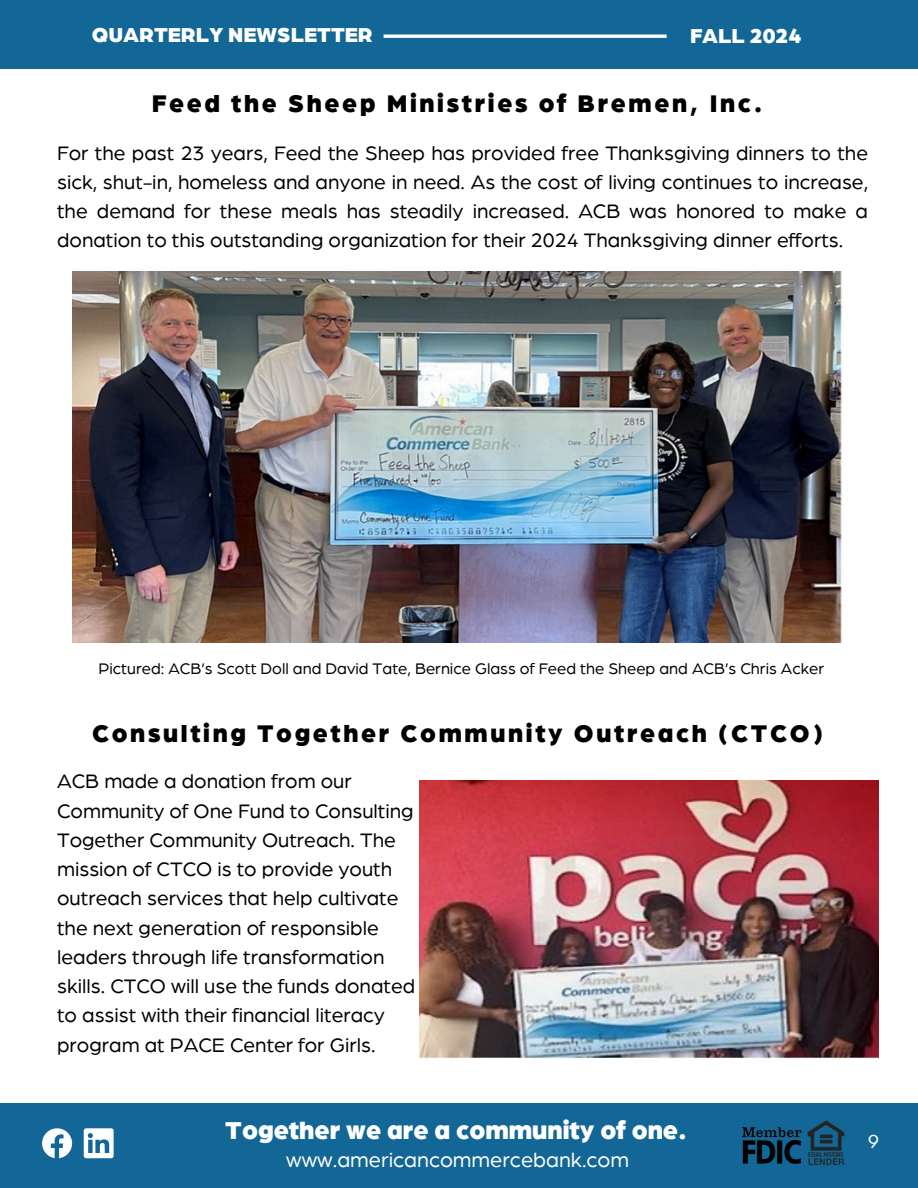
<style>
.page{position:relative;width:918px;height:1188px;background:#fff}
.page>*{position:absolute;margin:0;border:0;box-sizing:border-box;transform-origin:0 0}
.t1{font:900 26.25px "Arboria";color:#fff}
.t2{font:900 25.95px "Arboria";letter-spacing:.105em;color:#000}
.t3{font:21.75px "Arboria";color:#fff}
.t4{font:900 21.75px "Arboria";color:#fff}
.t5{font:21px/29.2px "Arboria";color:#000;text-align:justify}
.t6{font:20.25px "Arboria";color:#fff}
.t7{font:16.5px "Arboria";color:#000}
</style>
<div class="page">
<div style="left:0;top:0;width:918px;height:68px;background:#136796"></div>
<div style="left:0;top:1103px;width:918px;height:85px;background:#136796"></div>
<hr style="left:384px;top:35px;width:283px;height:3px;background:#fff">
<svg style="left:42px;top:1128px;width:30px;height:30px"></svg>
<svg style="left:84px;top:1128px;width:30px;height:30px"></svg>
<img style="left:807px;top:1120px;width:37px;height:46px">
<img style="left:743px;top:1127px;width:58px;height:37px">
<img style="left:72px;top:271px;width:770px;height:371px">
<img style="left:419px;top:780px;width:459px;height:278px">
<p class="t4" style="left:92px;top:25px;width:282px">QUARTERLY NEWSLETTER</p>
<p class="t4" style="left:690px;top:25px;width:113px">FALL 2024</p>
<p class="t2" style="left:152px;top:91px;width:612px">Feed the Sheep Ministries of Bremen, Inc.</p>
<p class="t5" style="left:57px;top:139px;width:813px">For the past 23 years, Feed the Sheep has provided free Thanksgiving dinners to the sick, shut-in, homeless and anyone in need. As the cost of living continues to increase, the demand for these meals has steadily increased. ACB was honored to make a donation to this outstanding organization for their 2024 Thanksgiving dinner efforts.</p>
<h1 class="t7" style="left:99px;top:661px;width:727px">Pictured: ACB’s Scott Doll and David Tate, Bernice Glass of Feed the Sheep and ACB’s Chris Acker</h1>
<h3 class="t2" style="left:92px;top:721px;width:732px">Consulting Together Community Outreach (CTCO)</h3>
<p class="t5" style="left:57px;top:768px;width:360px;text-align:left">ACB made a donation from our Community of One Fund to Consulting Together Community Outreach. The mission of CTCO is to provide youth outreach services that help cultivate the next generation of responsible leaders through life transformation skills. CTCO will use the funds donated to assist with their financial literacy program at PACE Center for Girls.</p>
<p class="t1" style="left:225px;top:1118px;width:463px">Together we are a community of one.</p>
<h1 class="t3" style="left:286px;top:1150px;width:344px">www.americancommercebank.com</h1>
<h3 class="t6" style="left:868px;top:1132px;width:13px">9</h3>
</div>
